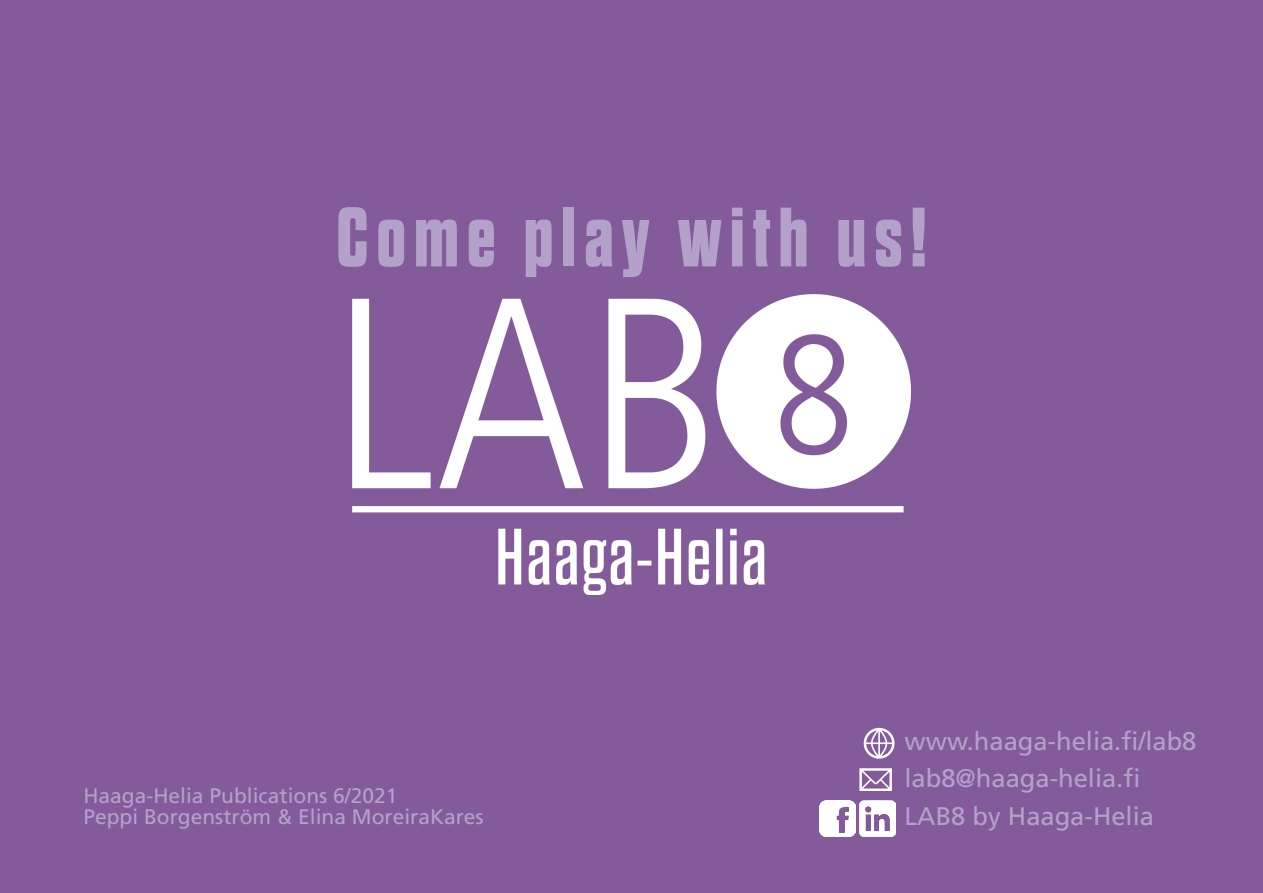
<style>
.page{position:relative;width:1263px;height:893px;background:#fff}
.page>*{position:absolute;margin:0;border:0;box-sizing:border-box;transform-origin:0 0}
.t1{font:700 expanded 84px "Dharma Gothic E";letter-spacing:.1em;color:#b4a1ca}
.t2{font:25.5px "Frutiger LT Std";color:#b4a1ca}
.t3{font:21px/21px "Frutiger LT Std";color:#b4a1ca}
</style>
<div class="page">
<div style="left:1px;top:1px;width:1262px;height:892px;background:#835b9a"></div>
<img style="left:353px;top:294px;width:557px;height:300px">
<svg style="left:859px;top:768px;width:33px;height:23px"></svg>
<img style="left:820px;top:800px;width:36px;height:36px">
<img style="left:859px;top:800px;width:36px;height:36px">
<svg style="left:864px;top:728px;width:30px;height:31px"></svg>
<h2 class="t1" style="left:337px;top:194px;width:591px">Come play with us!</h2>
<p class="t3" style="left:83px;top:785px;width:402px">Haaga-Helia Publications 6/2021<br>Peppi Borgenström &amp; Elina MoreiraKares</p>
<p class="t2" style="left:904px;top:726px;width:293px">www.haaga-helia.fi/lab8</p>
<p class="t2" style="left:904px;top:763px;width:237px">lab8@haaga-helia.fi</p>
<p class="t2" style="left:904px;top:801px;width:251px">LAB8 by Haaga-Helia</p>
</div>
